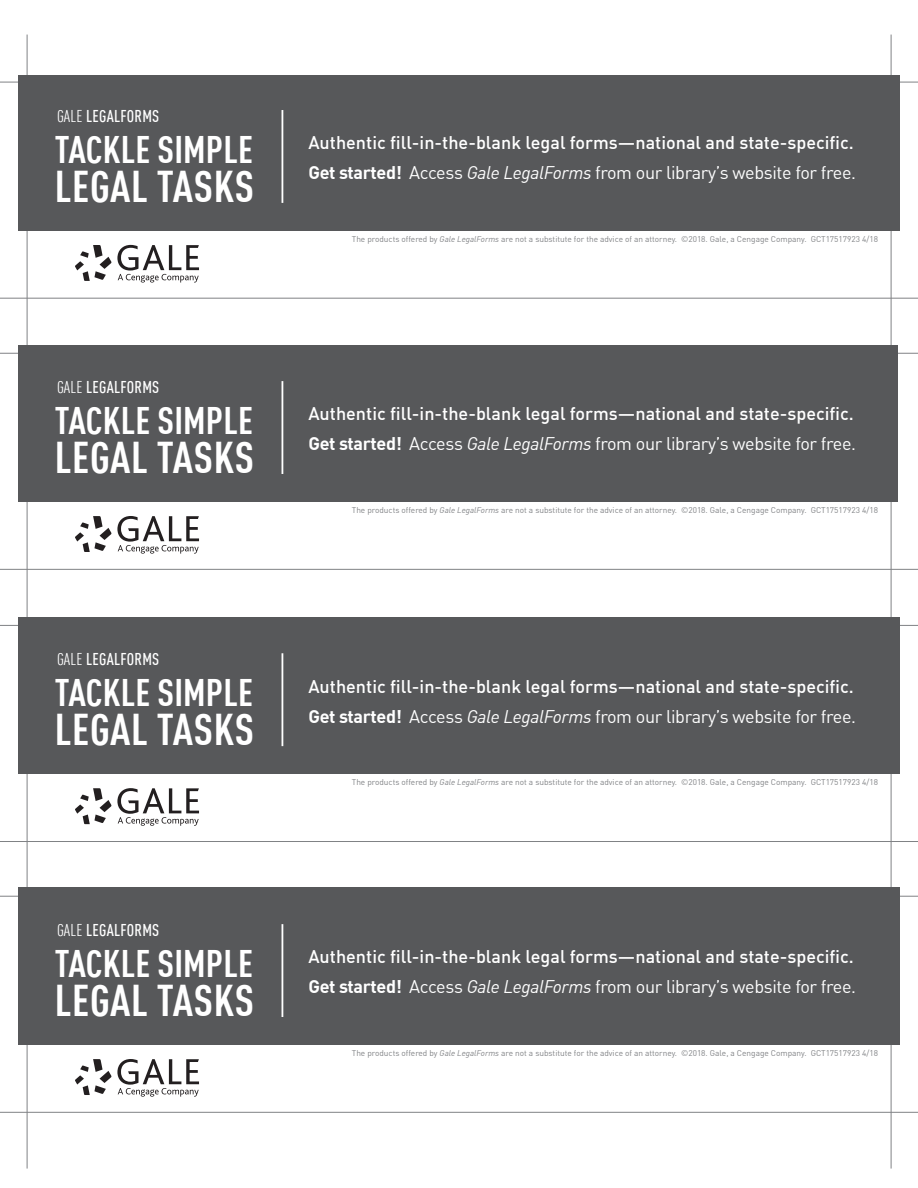
<style>
.page{position:relative;width:918px;height:1188px;background:#fff}
.page>*{position:absolute;margin:0;border:0;box-sizing:border-box;transform-origin:0 0}
.t1{font:700 condensed 43.5px "DIN Offc";letter-spacing:.015em;color:#fff}
.t2{font:700 condensed 37.65px "DIN Offc";letter-spacing:.005em;color:#fff}
.t3{font:500 18px "DIN Offc";color:#fff}
.t4{font:18px "DIN Offc";letter-spacing:-.02em;color:#fff}
.feature_copy{font:500 condensed 16.8px "DIN Offc";letter-spacing:.015em;color:#fff}
.t5{font:8.25px "DIN Offc";color:#808285}
.s1{font-weight:400}
.s2{font-weight:700}
.s3{font-style:italic}
</style>
<div class="page">
<hr style="left:0;top:82px;width:918px;height:1px;background:#808285">
<hr style="left:0;top:298px;width:918px;height:1px;background:#808285">
<hr style="left:0;top:353px;width:918px;height:1px;background:#808285">
<hr style="left:0;top:569px;width:918px;height:1px;background:#808285">
<hr style="left:0;top:625px;width:918px;height:1px;background:#808285">
<hr style="left:0;top:841px;width:918px;height:1px;background:#808285">
<hr style="left:0;top:896px;width:918px;height:1px;background:#808285">
<hr style="left:0;top:1112px;width:918px;height:1px;background:#808285">
<hr style="left:27px;top:35px;width:1px;height:1134px;background:#808285">
<hr style="left:891px;top:35px;width:1px;height:1134px;background:#808285">
<svg style="left:75px;top:245px;width:124px;height:38px"></svg>
<div style="left:18px;top:76px;width:882px;height:155px;background:#57585a"></div>
<hr style="left:282px;top:110px;width:1px;height:93px;background:#fff">
<svg style="left:75px;top:516px;width:124px;height:38px"></svg>
<div style="left:18px;top:346px;width:879px;height:156px;background:#57585a"></div>
<hr style="left:282px;top:381px;width:1px;height:93px;background:#fff">
<svg style="left:75px;top:788px;width:124px;height:38px"></svg>
<div style="left:18px;top:618px;width:882px;height:156px;background:#57585a"></div>
<hr style="left:282px;top:653px;width:1px;height:93px;background:#fff">
<svg style="left:75px;top:1059px;width:124px;height:38px"></svg>
<div style="left:18px;top:888px;width:882px;height:157px;background:#57585a"></div>
<hr style="left:282px;top:924px;width:1px;height:93px;background:#fff">
<p class="feature_copy" style="left:57px;top:106px;width:104px"><span class="s1">GALE</span> LEGALFORMS</p>
<p class="t2" style="left:55px;top:127px;width:200px">TACKLE SIMPLE</p>
<p class="t1" style="left:55px;top:160px;width:201px">LEGAL TASKS</p>
<p class="feature_copy" style="left:57px;top:377px;width:104px"><span class="s1">GALE</span> LEGALFORMS</p>
<p class="t2" style="left:55px;top:398px;width:200px">TACKLE SIMPLE</p>
<p class="t1" style="left:55px;top:431px;width:201px">LEGAL TASKS</p>
<p class="feature_copy" style="left:57px;top:649px;width:104px"><span class="s1">GALE</span> LEGALFORMS</p>
<p class="t2" style="left:55px;top:670px;width:200px">TACKLE SIMPLE</p>
<p class="t1" style="left:55px;top:703px;width:201px">LEGAL TASKS</p>
<p class="feature_copy" style="left:57px;top:920px;width:104px"><span class="s1">GALE</span> LEGALFORMS</p>
<p class="t2" style="left:55px;top:941px;width:200px">TACKLE SIMPLE</p>
<p class="t1" style="left:55px;top:974px;width:201px">LEGAL TASKS</p>
<p class="t3" style="left:308px;top:131px;width:547px">Authentic fill-in-the-blank legal forms—national and state-specific.</p>
<p class="t4" style="left:308px;top:162px;width:549px"><span class="s2">Get started!</span> Access <span class="s3">Gale LegalForms</span> from our library’s website for free.</p>
<p class="t5" style="left:352px;top:234px;width:528px">The products offered by <span class="s3">Gale LegalForms</span> are not a substitute for the advice of an attorney. ©2018. Gale, a Cengage Company. GCT17517923 4/18</p>
<p class="t3" style="left:308px;top:402px;width:547px">Authentic fill-in-the-blank legal forms—national and state-specific.</p>
<p class="t4" style="left:308px;top:433px;width:549px"><span class="s2">Get started!</span> Access <span class="s3">Gale LegalForms</span> from our library’s website for free.</p>
<p class="t5" style="left:352px;top:505px;width:528px">The products offered by <span class="s3">Gale LegalForms</span> are not a substitute for the advice of an attorney. ©2018. Gale, a Cengage Company. GCT17517923 4/18</p>
<p class="t3" style="left:308px;top:675px;width:547px">Authentic fill-in-the-blank legal forms—national and state-specific.</p>
<p class="t4" style="left:308px;top:705px;width:549px"><span class="s2">Get started!</span> Access <span class="s3">Gale LegalForms</span> from our library’s website for free.</p>
<p class="t5" style="left:352px;top:777px;width:528px">The products offered by <span class="s3">Gale LegalForms</span> are not a substitute for the advice of an attorney. ©2018. Gale, a Cengage Company. GCT17517923 4/18</p>
<p class="t3" style="left:308px;top:945px;width:547px">Authentic fill-in-the-blank legal forms—national and state-specific.</p>
<p class="t4" style="left:308px;top:976px;width:549px"><span class="s2">Get started!</span> Access <span class="s3">Gale LegalForms</span> from our library’s website for free.</p>
<p class="t5" style="left:352px;top:1048px;width:528px">The products offered by <span class="s3">Gale LegalForms</span> are not a substitute for the advice of an attorney. ©2018. Gale, a Cengage Company. GCT17517923 4/18</p>
</div>
